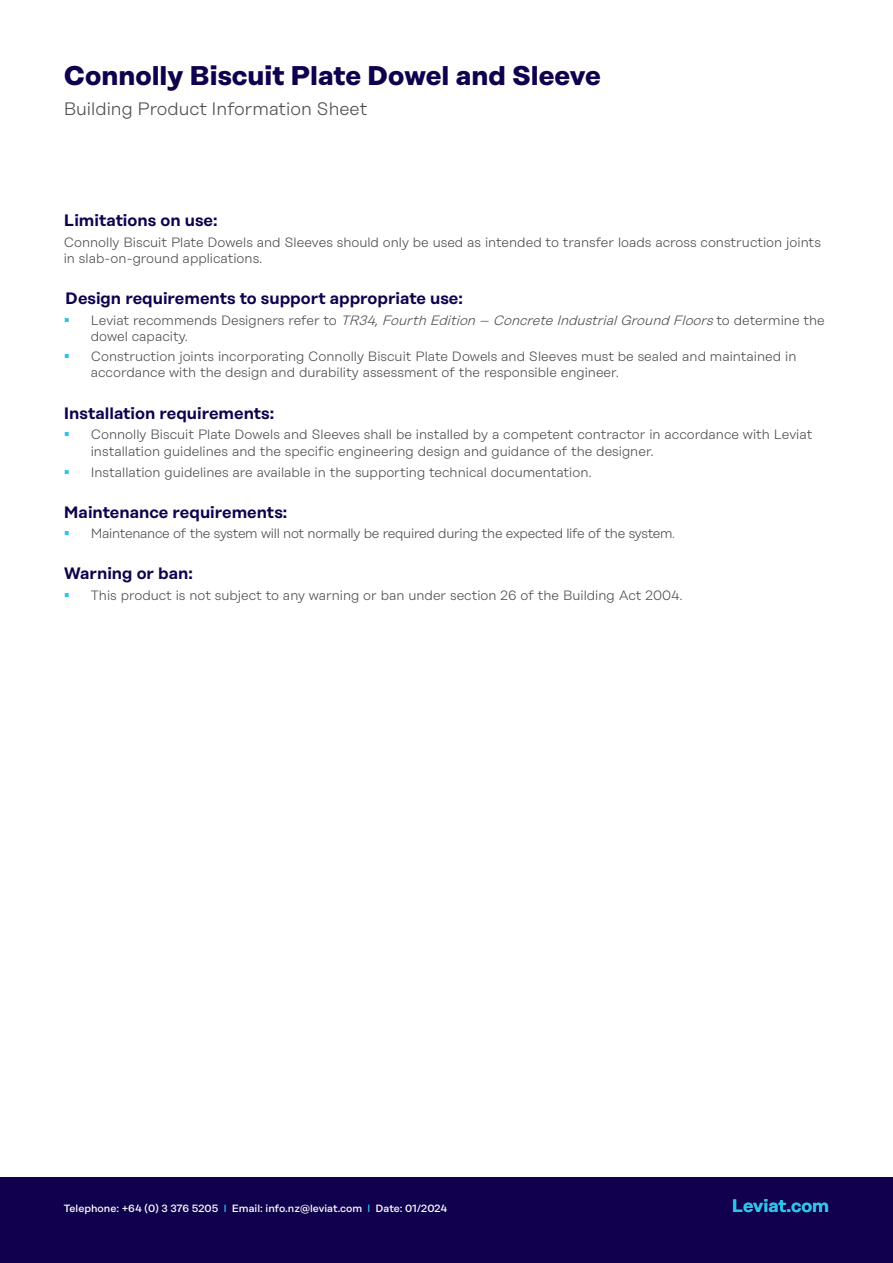
<style>
.page{position:relative;width:893px;height:1263px;background:#fff}
.page>*{position:absolute;margin:0;border:0;box-sizing:border-box;transform-origin:0 0}
.t1{font:700 27px "Rational Display";color:#10004d}
.t2{font:300 18px "Rational Display";color:#4d4d4f}
.t3{font:600 18px "Rational Display";color:#2ec3e7}
.t4{font:600 16.5px "Rational Display";color:#10004d}
.t5{font:300 13.5px/16.5px "Rational Display";color:#4d4d4f}
.t6{font:300 13.5px "Rational Display";letter-spacing:-.02em;color:#4d4d4f}
.t7{font:500 10.5px "Rational Display";color:#fff}
.s1{font-style:italic}
.s2{font-size:12px}
.s3{color:#2ec3e7}
</style>
<div class="page">
<div style="left:0;top:1178px;width:893px;height:85px;background:#10004d"></div>
<h1 class="t1" style="left:64px;top:60px;width:539px">Connolly Biscuit Plate Dowel and Sleeve</h1>
<h2 class="t2" style="left:64px;top:99px;width:305px">Building Product Information Sheet</h2>
<p class="t4" style="left:64px;top:210px;width:155px">Limitations on use:</p>
<p class="t5" style="left:64px;top:234px;width:759px">Connolly Biscuit Plate Dowels and Sleeves should only be used as intended to transfer loads across construction joints in slab-on-ground applications.</p>
<p class="t4" style="left:65px;top:289px;width:399px">Design requirements to support appropriate use:</p>
<p class="t5" style="left:91px;top:312px;width:736px">L ev i a t re c o m m e n d s D e s i g n e rs refe r to <span class="s1">TR34,Fourth Edition – Concrete IndustrialGround Floors</span>to d ete r m i n e t h e dowel capacity.</p>
<p class="t5" style="left:91px;top:348px;width:707px">Construction joints incorporating Connolly Biscuit Plate Dowels and Sleeves must be sealed and maintained in accordance with the design and durability assessment of the responsible engineer.</p>
<p class="t4" style="left:64px;top:403px;width:212px">Installation requirements:</p>
<p class="t5" style="left:91px;top:426px;width:723px">Connolly Biscuit Plate Dowels and Sleeves shall be installed by a competent contractor in accordance with Leviat installation guidelines and the specific engineering design and guidance of the designer.</p>
<p class="t5" style="left:91px;top:464px;width:502px">Installation guidelines are available in the supporting technical documentation.</p>
<p class="t4" style="left:64px;top:502px;width:225px">Maintenance requirements:</p>
<p class="t6" style="left:91px;top:526px;width:586px">Maintenance of the system will not normally be required during the expected life of the system<span class="s2">.</span></p>
<p class="t4" style="left:64px;top:563px;width:131px">Warning or ban:</p>
<p class="t5" style="left:91px;top:587px;width:593px">This product is not subject to any warning or ban under section 26 of the Building Act 2004.</p>
<p class="t7" style="left:64px;top:1202px;width:385px">Telephone: +64 (0) 3 376 5205 <span class="s3">l</span> Email: info.nz@leviat.com <span class="s3">l</span> Date: 01/2024</p>
<h2 class="t3" style="left:732px;top:1195px;width:99px">Leviat.com</h2>
</div>
